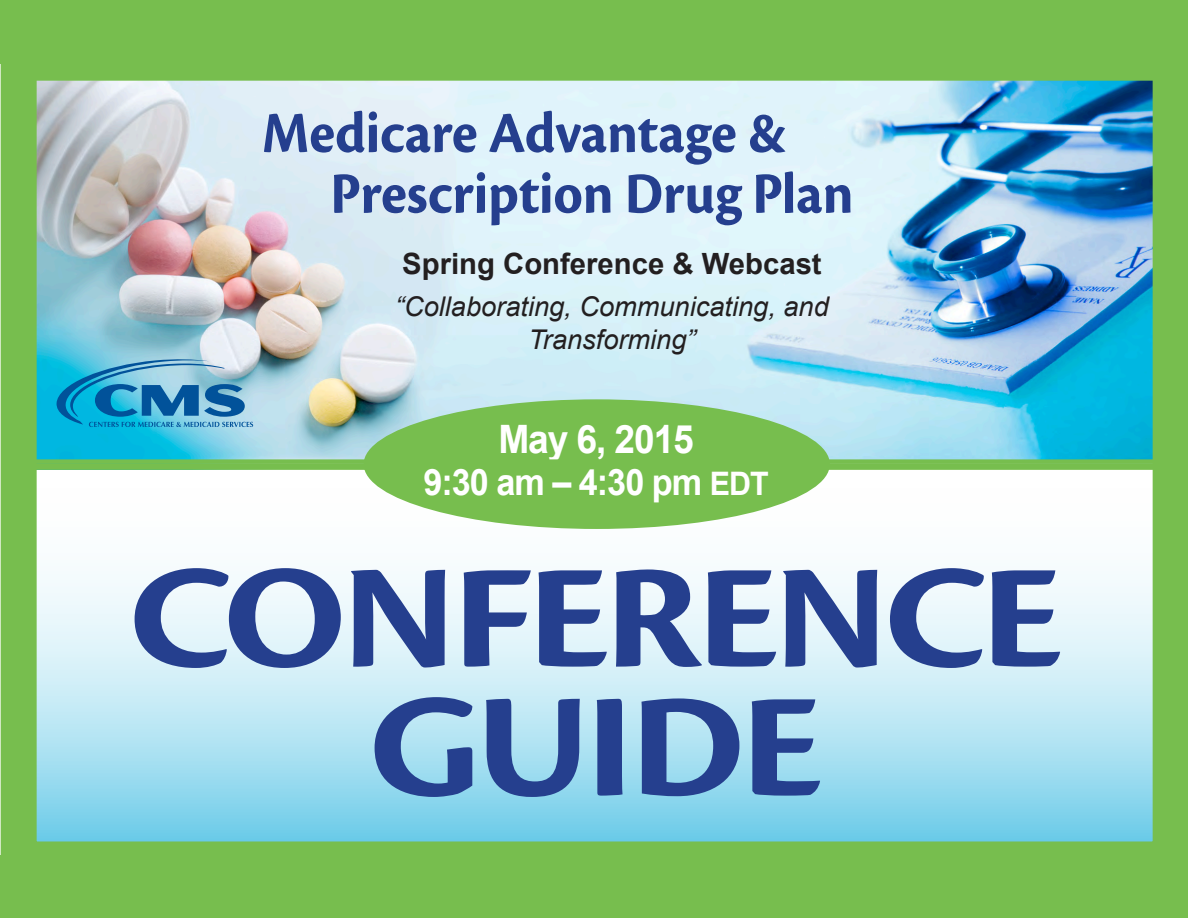
<style>
.page{position:relative;width:1188px;height:918px;background:#fff}
.page>*{position:absolute;margin:0;border:0;box-sizing:border-box;transform-origin:0 0}
.t1{font:700 152.55px/129px "Cronos Pro";letter-spacing:-.03em;color:#253f8e;text-align:center;scale:1.13 1}
.t2{font:700 60.75px/60.8px "Cronos Pro";letter-spacing:-.005em;color:#253f8e;scale:.95 1}
.t3{font:700 39.15px "Arial";letter-spacing:-.03em;color:#fff;scale:.95 1}
.t4{font:700 36.45px "Arial";letter-spacing:-.03em;color:#fff;scale:.94 1}
.t5{font:700 29.25px "Arial";color:#231f20}
.t6{font:italic 27.15px/32.7px "Arial";color:#231f20;text-align:center}
.s1{font-size:32.4px}
</style>
<div class="page">
<svg style="left:38px;top:470px;width:1113px;height:371px"></svg>
<img style="left:38px;top:81px;width:1113px;height:378px">
<div style="left:364px;top:399px;width:466px;height:130px;background:#77be4e;border-radius:50%"></div>
<svg style="left:57px;top:359px;width:196px;height:68px;background:#49a4cb"></svg>
<div style="left:1px;top:40px;width:1187px;height:838px;border:36px solid #77be4e"></div>
<div style="left:30px;top:459px;width:1130px;height:5px;background:#77be4e"></div>
<div style="left:0;top:0;width:1188px;height:64px;background:#77be4e"></div>
<div style="left:0;top:855px;width:1188px;height:63px;background:#77be4e"></div>
<p class="t2" style="left:330px;top:104px;width:553px;text-indent:-68px">Medicare Advantage &amp;<br>Prescription Drug Plan</p>
<p class="t5" style="left:402px;top:244px;width:421px">Spring Conference &amp; Webcast</p>
<p class="t6" style="left:395px;top:291px;width:435px">“Collaborating, Communicating, and<br>Transforming”</p>
<p class="t3" style="left:498px;top:413px;width:207px">May 6, 2015</p>
<p class="t4" style="left:424px;top:458px;width:369px">9:30 am – 4:30 pm <span class="s1">EDT</span></p>
<p class="t1" style="left:129px;top:556px;width:829px">CONFERENCE<br>GUIDE</p>
</div>
